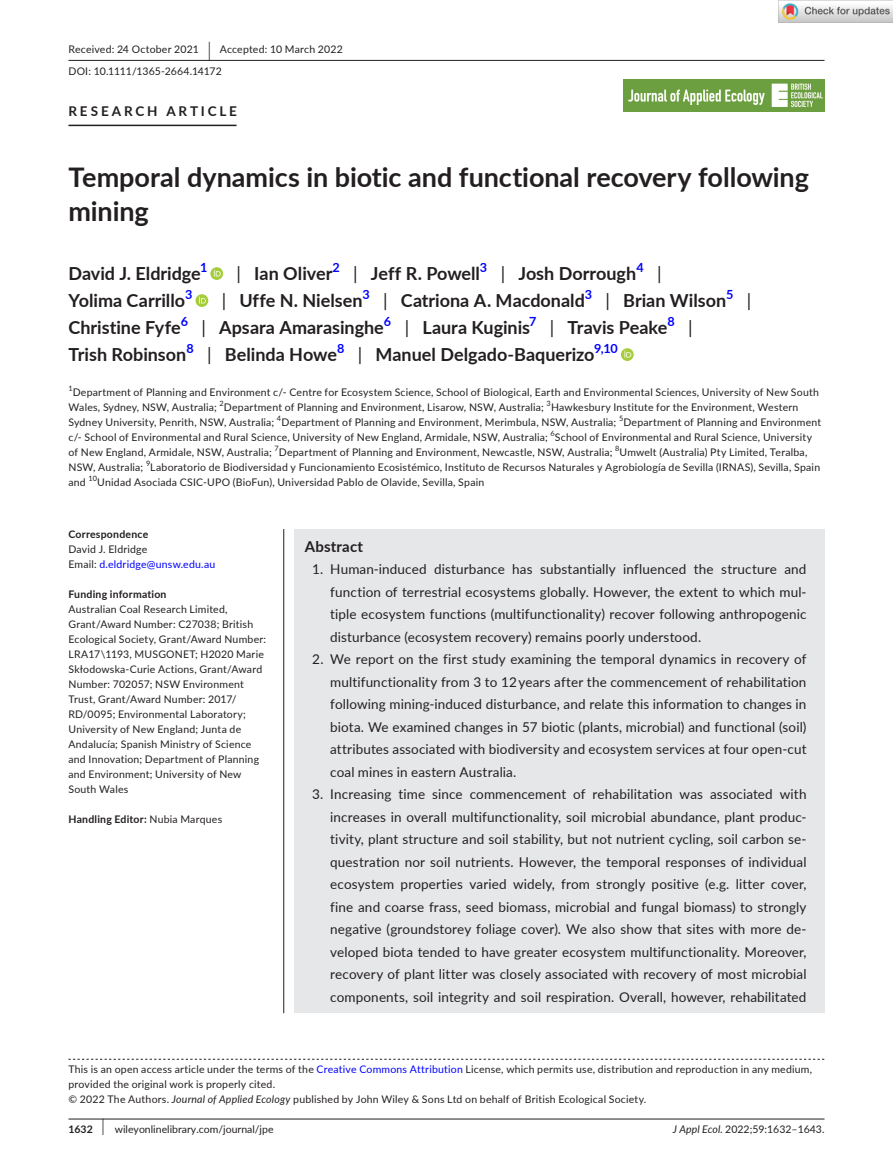
<style>
.page{position:relative;width:893px;height:1174px;background:#fff}
.page>*{position:absolute;margin:0;border:0;box-sizing:border-box;transform-origin:0 0}
.t1{font:700 27px/34.5px "Lato";letter-spacing:-.005em;color:#231f20}
.t2{font:700 18px "Lato";color:#231f20}
.t3{font:18px "Lato";color:#231f20}
.t4{font:700 15px "Lato";letter-spacing:.015em;color:#231f20}
.t5{font:13.5px/22.5px "Lato";letter-spacing:.01em;color:#231f20;text-align:justify}
.t6{font:700 13.5px "Lato";letter-spacing:.21em;color:#231f20}
.t7{font:700 12.6px "Lato";color:#00f}
.t8{font:10.5px/15px "Lato";letter-spacing:.02em;color:#231f20}
.t9{font:10.5px "Lato";color:#231f20}
.t10{font:700 10.5px "Lato";letter-spacing:.02em;color:#231f20}
.t11{font:10.5px/15px "Lato";letter-spacing:.02em;color:#00f}
.t12{font:7.35px "Lato";color:#231f20}
.s1{font-size:19.65px}
.s2{font-weight:400}
.s3{color:#231f20}
.s4{color:#00f}
.s5{font-style:italic}
.s6{font-weight:700}
.s7{font-size:17.4px}
</style>
<div class="page">
<hr style="left:68px;top:1118px;width:756px;height:1px;background:#231f20">
<img style="left:623px;top:79px;width:201px;height:33px">
<hr style="left:68px;top:60px;width:756px;height:1px;background:#231f20">
<hr style="left:68px;top:125px;width:169px;height:1px;background:#231f20">
<svg style="left:210px;top:267px;width:13px;height:13px"></svg>
<svg style="left:214px;top:269px;width:7px;height:7px"></svg>
<svg style="left:196px;top:294px;width:12px;height:13px"></svg>
<svg style="left:199px;top:296px;width:7px;height:7px"></svg>
<svg style="left:621px;top:348px;width:13px;height:13px"></svg>
<svg style="left:624px;top:350px;width:7px;height:7px"></svg>
<svg style="left:68px;top:1058px;width:756px;height:1px"></svg>
<div style="left:294px;top:529px;width:530px;height:483px;background:#e6e7e9"></div>
<hr style="left:283px;top:529px;width:1px;height:484px;background:#231f20">
<img style="left:779px;top:0;width:114px;height:23px">
<p class="t8" style="left:68px;top:38px;width:276px;line-height:21.8px">Received: 24 October 2021 <span class="s1">|</span> Accepted: 10 March 2022<br>DOI: 10.1111/1365-2664.14172</p>
<p class="t6" style="left:68px;top:101px;width:170px">RESEARCH ARTICLE</p>
<h1 class="t1" style="left:68px;top:159px;width:742px">Temporal dynamics in biotic and functional recovery following mining</h1>
<h2 class="t2" style="left:68px;top:260px;width:134px">David J. Eldridge</h2>
<p class="t7" style="left:200px;top:258px;width:9px">1</p>
<h2 class="t2" style="left:237px;top:260px;width:97px"><span class="s2">|</span> Ian Oliver</h2>
<p class="t7" style="left:332px;top:258px;width:9px">2</p>
<h2 class="t2" style="left:353px;top:260px;width:128px"><span class="s2">|</span> Jeff R. Powell</h2>
<p class="t7" style="left:480px;top:258px;width:9px">3</p>
<h2 class="t2" style="left:501px;top:260px;width:137px"><span class="s2">|</span> Josh Dorrough</h2>
<p class="t7" style="left:636px;top:258px;width:9px">4</p>
<h2 class="t3" style="left:657px;top:260px;width:6px">|</h2>
<h2 class="t2" style="left:68px;top:287px;width:118px">Yolima Carrillo</h2>
<p class="t7" style="left:185px;top:285px;width:9px">3</p>
<h2 class="t2" style="left:222px;top:287px;width:142px"><span class="s2">|</span> Uffe N. Nielsen</h2>
<p class="t7" style="left:362px;top:285px;width:9px">3</p>
<h2 class="t2" style="left:383px;top:287px;width:203px"><span class="s2">|</span> Catriona A. Macdonald</h2>
<p class="t7" style="left:585px;top:285px;width:9px">3</p>
<h2 class="t2" style="left:606px;top:287px;width:122px"><span class="s2">|</span> Brian Wilson</h2>
<p class="t7" style="left:726px;top:285px;width:9px">5</p>
<h2 class="t3" style="left:747px;top:287px;width:6px">|</h2>
<h2 class="t2" style="left:68px;top:314px;width:114px">Christine Fyfe</h2>
<p class="t7" style="left:181px;top:312px;width:9px">6</p>
<h2 class="t2" style="left:202px;top:314px;width:184px"><span class="s2">|</span> Apsara Amarasinghe</h2>
<p class="t7" style="left:384px;top:312px;width:9px">6</p>
<h2 class="t2" style="left:405px;top:314px;width:127px"><span class="s2">|</span> Laura Kuginis</h2>
<p class="t7" style="left:529px;top:312px;width:9px">7</p>
<h2 class="t2" style="left:550px;top:314px;width:119px"><span class="s2">|</span> Travis Peake</h2>
<p class="t7" style="left:667px;top:312px;width:9px">8</p>
<h2 class="t3" style="left:688px;top:314px;width:6px">|</h2>
<h2 class="t2" style="left:68px;top:341px;width:119px">Trish Robinson</h2>
<p class="t7" style="left:186px;top:339px;width:9px">8</p>
<h2 class="t2" style="left:207px;top:341px;width:131px"><span class="s2">|</span> Belinda Howe</h2>
<p class="t7" style="left:337px;top:339px;width:9px">8</p>
<h2 class="t2" style="left:358px;top:341px;width:238px"><span class="s2">|</span> Manuel Delgado-Baquerizo</h2>
<p class="t7" style="left:594px;top:339px;width:25px">9,10</p>
<p class="t12" style="left:68px;top:383px;width:6px">1</p>
<p class="t8" style="left:68px;top:384px;width:754px;text-indent:4px">Department of Planning and Environment c/- Centre for Ecosystem Science, School of Biological, Earth and Environmental Sciences, University of New South Wales, Sydney, NSW, Australia; <sup>2</sup>Department of Planning and Environment, Lisarow, NSW, Australia; <sup>3</sup>Hawkesbury Institute for the Environment, Western Sydney University, Penrith, NSW, Australia; <sup>4</sup>Department of Planning and Environment, Merimbula, NSW, Australia; <sup>5</sup>Department of Planning and Environment c/- School of Environmental and Rural Science, University of New England, Armidale, NSW, Australia; <sup>6</sup>School of Environmental and Rural Science, University of New England, Armidale, NSW, Australia; <sup>7</sup>Department of Planning and Environment, Newcastle, NSW, Australia; <sup>8</sup>Umwelt (Australia) Pty Limited, Teralba, NSW, Australia; <sup>9</sup>Laboratorio de Biodiversidad y Funcionamiento Ecosistémico, Instituto de Recursos Naturales y Agrobiología de Sevilla (IRNAS), Sevilla, Spain and <sup>10</sup>Unidad Asociada CSIC-UPO (BioFun), Universidad Pablo de Olavide, Sevilla, Spain</p>
<p class="t10" style="left:68px;top:526px;width:81px">Correspondence</p>
<p class="t11" style="left:68px;top:541px;width:148px"><span class="s3">David J. Eldridge<br>Email:</span> d.eldridge@unsw.edu.au</p>
<p class="t10" style="left:68px;top:586px;width:100px">Funding information</p>
<p class="t8" style="left:68px;top:601px;width:199px">Australian Coal Research Limited, Grant/Award Number: C27038; British Ecological Society, Grant/Award Number:<br>LRA17\1193, MUSGONET; H2020 Marie Skłodowska-Curie Actions, Grant/Award Number: 702057; NSW Environment Trust, Grant/Award Number: 2017/ RD/0095; Environmental Laboratory; University of New England; Junta de Andalucía; Spanish Ministry of Science and Innovation; Department of Planning and Environment; University of New South Wales</p>
<p class="t10" style="left:68px;top:811px;width:155px">Handling Editor: <span class="s2">Nubia Marques</span></p>
<h3 class="t4" style="left:305px;top:535px;width:60px">Abstract</h3>
<p class="t5" style="left:330px;top:557px;width:478px;text-indent:-18px">1. Human-induced disturbance has substantially influenced the structure and function of terrestrial ecosystems globally. However, the extent to which mul&shy;tiple ecosystem functions (multifunctionality) recover following anthropogenic disturbance (ecosystem recovery) remains poorly understood.</p>
<p class="t5" style="left:330px;top:647px;width:478px;text-indent:-18px">2. We report on the first study examining the temporal dynamics in recovery of multifunctionality from 3 to 12 years after the commencement of rehabilitation following mining-induced disturbance, and relate this information to changes in biota. We examined changes in 57 biotic (plants, microbial) and functional (soil) attributes associated with biodiversity and ecosystem services at four open-cut coal mines in eastern Australia.</p>
<p class="t5" style="left:330px;top:782px;width:478px;text-indent:-18px">3. Increasing time since commencement of rehabilitation was associated with increases in overall multifunctionality, soil microbial abundance, plant produc&shy;tivity, plant structure and soil stability, but not nutrient cycling, soil carbon se&shy;questration nor soil nutrients. However, the temporal responses of individual ecosystem properties varied widely, from strongly positive (e.g. litter cover, fine and coarse frass, seed biomass, microbial and fungal biomass) to strongly negative (groundstorey foliage cover). We also show that sites with more de&shy;veloped biota tended to have greater ecosystem multifunctionality. Moreover, recovery of plant litter was closely associated with recovery of most microbial components, soil integrity and soil respiration. Overall, however, rehabilitated</p>
<p class="t8" style="left:68px;top:1061px;width:745px">This is an open access article under the terms of the <span class="s4">Creative Commons Attribution</span> License, which permits use, distribution and reproduction in any medium, provided the original work is properly cited.<br>© 2022 The Authors. <span class="s5">Journal of Applied Ecology</span> published by John Wiley &amp; Sons Ltd on behalf of British Ecological Society.</p>
<p class="t9" style="left:68px;top:1121px;width:207px"><span class="s6">1632</span> <span class="s7">|</span> wileyonlinelibrary.com/journal/jpe</p>
<p class="t9" style="left:673px;top:1121px;width:153px"><span class="s5">J Appl Ecol.</span> 2022;59:1632–1643.</p>
</div>
